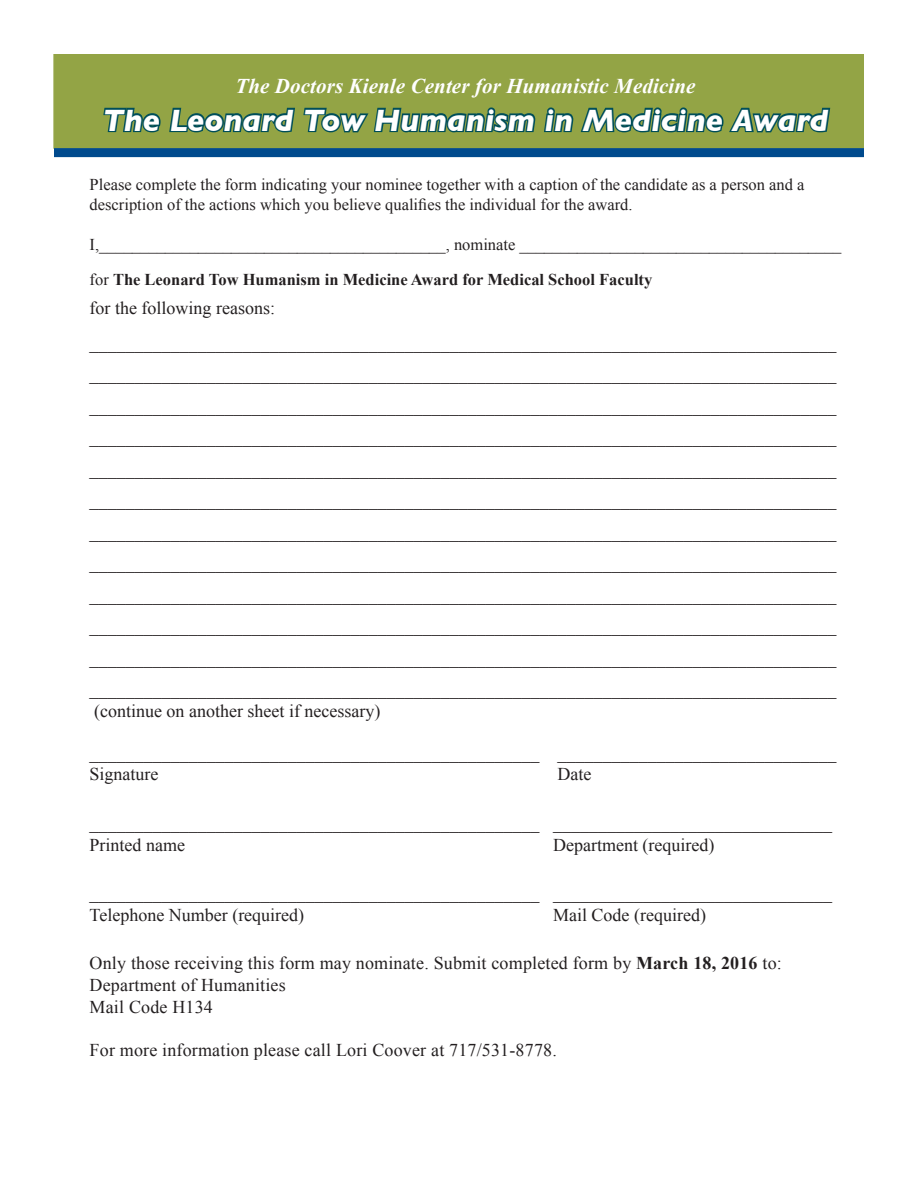
<style>
.page{position:relative;width:918px;height:1188px;background:#fff}
.page>*{position:absolute;margin:0;border:0;box-sizing:border-box;transform-origin:0 0}
.t1{font:italic 700 31.5px "Gill Sans";color:#fff}
.t2{font:italic 700 21px "Times New Roman";letter-spacing:.005em;color:#fff}
.t3{font:18px/31.5px "Times New Roman";letter-spacing:.01em;color:#231f20}
.t4{font:16.5px/19.8px "Times New Roman";color:#231f20}
.t5{font:700 16.5px "Times New Roman";color:#231f20}
.s1{font-weight:400}
.s2{font-weight:700}
</style>
<div class="page">
<div style="left:53px;top:54px;width:811px;height:95px;background:#93a445"></div>
<div style="left:54px;top:148px;width:810px;height:9px;background:#004a8d"></div>
<svg style="left:102px;top:107px;width:730px;height:51px"></svg>
<p class="t2" style="left:235px;top:71px;width:462px">The Doctors Kienle Center for Humanistic Medicine</p>
<p class="t1" style="left:102px;top:102px;width:728px">The Leonard Tow Humanism in Medicine Award</p>
<p class="t4" style="left:90px;top:175px;width:716px">Please complete the form indicating your nominee together with a caption of the candidate as a person and a description of the actions which you believe qualifies the individual for the award.</p>
<p class="t4" style="left:90px;top:235px;width:753px">I,__________________________________________, nominate _______________________________________</p>
<p class="t5" style="left:90px;top:268px;width:564px"><span class="s1">for</span> The Leonard Tow Humanism in Medicine Award for Medical School Faculty</p>
<p class="t3" style="left:90px;top:292px;width:187px">for the following reasons:</p>
<p class="t3" style="left:90px;top:327px;width:749px;text-align:justify">___________________________________________________________________________________ ___________________________________________________________________________________ ___________________________________________________________________________________ ___________________________________________________________________________________ ___________________________________________________________________________________ ___________________________________________________________________________________ ___________________________________________________________________________________ ___________________________________________________________________________________ ___________________________________________________________________________________ ___________________________________________________________________________________ ___________________________________________________________________________________ ___________________________________________________________________________________</p>
<p class="t3" style="left:94px;top:695px;width:288px">(continue on another sheet if necessary)</p>
<p class="t3" style="left:90px;top:742px;width:749px;line-height:21.6px">__________________________________________________ _______________________________<br>Signature</p>
<p class="t3" style="left:558px;top:758px;width:35px">Date</p>
<p class="t3" style="left:90px;top:812px;width:744px;line-height:21.6px">__________________________________________________ _______________________________<br>Printed name</p>
<p class="t3" style="left:553px;top:829px;width:163px">Department (required)</p>
<p class="t3" style="left:90px;top:882px;width:744px;line-height:21.6px">__________________________________________________ _______________________________<br>Telephone Number (required)</p>
<p class="t3" style="left:553px;top:899px;width:154px">Mail Code (required)</p>
<p class="t3" style="left:90px;top:947px;width:694px">Only those receiving this form may nominate. Submit completed form by <span class="s2">March 18, 2016</span> to:</p>
<p class="t3" style="left:90px;top:969px;width:198px">Department of Humanities</p>
<p class="t3" style="left:90px;top:991px;width:125px">Mail Code H134</p>
<p class="t3" style="left:90px;top:1034px;width:469px">For more information please call Lori Coover at 717/531-8778.</p>
</div>
